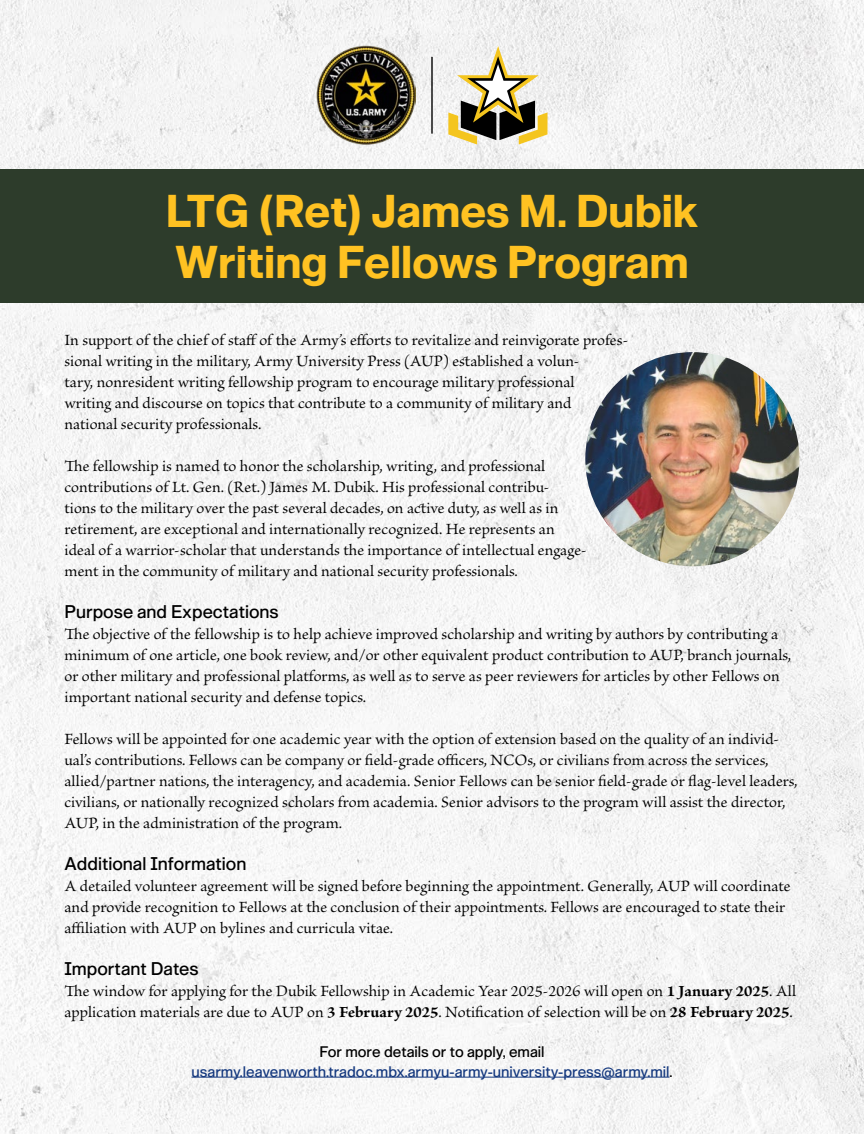
<style>
.page{position:relative;width:864px;height:1134px;background:#fff}
.page>*{position:absolute;margin:0;border:0;box-sizing:border-box;transform-origin:0 0}
.cover-3-title{font:45px/51px "G.I. 750";color:#ffc222}
.cover-3-header{font:18px "G.I. 530";color:#000}
.cover-3-body{font:16.5px/21px "Brioso Pro";color:#000}
.cover-3-additional-text{font:15px/19.5px "G.I. 530";color:#15397f;text-align:center}
.s1{font-weight:700}
.s2{color:#000}
</style>
<div class="page">
<img style="left:0;top:0;width:864px;height:1134px">
<hr style="left:192px;top:1077px;width:477px;height:1px;background:#15397f">
<div style="left:0;top:169px;width:864px;height:134px;background:#2d3c2b"></div>
<img style="left:585px;top:352px;width:215px;height:214px;border-radius:107px">
<img style="left:317px;top:46px;width:99px;height:99px">
<svg style="left:448px;top:46px;width:100px;height:99px"></svg>
<hr style="left:431px;top:57px;width:2px;height:77px;background:#000">
<h1 class="cover-3-title" style="left:165px;top:185px;width:535px">LTG (Ret) James M. Dubik<br>Writing Fellows Program</h1>
<p class="cover-3-body" style="left:64px;top:330px;width:565px">In support of the chief of staff of the Army’s efforts to revitalize and reinvigorate profes&shy;sional writing in the military, Army University Press (AUP) established a volun-<br>tary, nonresident writing fellowship program to encourage military professional<br>writing and discourse on topics that contribute to a community of military and national security professionals.</p>
<p class="cover-3-body" style="left:65px;top:456px;width:524px">The fellowship is named to honor the scholarship, writing, and professional contributions of Lt. Gen. (Ret.) James M. Dubik. His professional contribu-<br>tions to the military over the past several decades, on active duty, as well as in retirement, are exceptional and internationally recognized. He represents an ideal of a warrior-scholar that understands the importance of intellectual engage&shy;ment in the community of military and national security professionals.</p>
<h2 class="cover-3-header" style="left:64px;top:600px;width:216px">Purpose and Expectations</h2>
<p class="cover-3-body" style="left:64px;top:624px;width:728px">The objective of the fellowship is to help achieve improved scholarship and writing by authors by contributing a minimum of one article, one book review, and/or other equivalent product contribution to AUP, branch journals, or other military and professional platforms, as well as to serve as peer reviewers for articles by other Fellows on important national security and defense topics.</p>
<p class="cover-3-body" style="left:64px;top:729px;width:735px">Fellows will be appointed for one academic year with the option of extension based on the quality of an individ&shy;ual’s contributions. Fellows can be company or field-grade officers, NCOs, or civilians from across the services, allied/partner nations, the interagency, and academia. Senior Fellows can be senior field-grade or flag-level leaders, civilians, or nationally recognized scholars from academia. Senior advisors to the program will assist the director, AUP, in the administration of the program.</p>
<h2 class="cover-3-header" style="left:64px;top:852px;width:183px">Additional Information</h2>
<p class="cover-3-body" style="left:64px;top:876px;width:728px">A detailed volunteer agreement will be signed before beginning the appointment. Generally, AUP will coordinate and provide recognition to Fellows at the conclusion of their appointments. Fellows are encouraged to state their affiliation with AUP on bylines and curricula vitae.</p>
<h2 class="cover-3-header" style="left:64px;top:957px;width:136px">Important Dates</h2>
<p class="cover-3-body" style="left:64px;top:981px;width:733px">The window for applying for the Dubik Fellowship in Academic Year 2025-2026 will open on <span class="s1">1 January 2025</span>. All application materials are due to AUP on <span class="s1">3 February 2025</span>. Notification of selection will be on <span class="s1">28 February 2025</span>.</p>
<p class="cover-3-additional-text" style="left:192px;top:1042px;width:482px"><span class="s2">For more details or to apply, email </span>usarmy.leavenworth.tradoc.mbx.armyu-army-university-press@army.mil<span class="s2">.</span></p>
</div>
